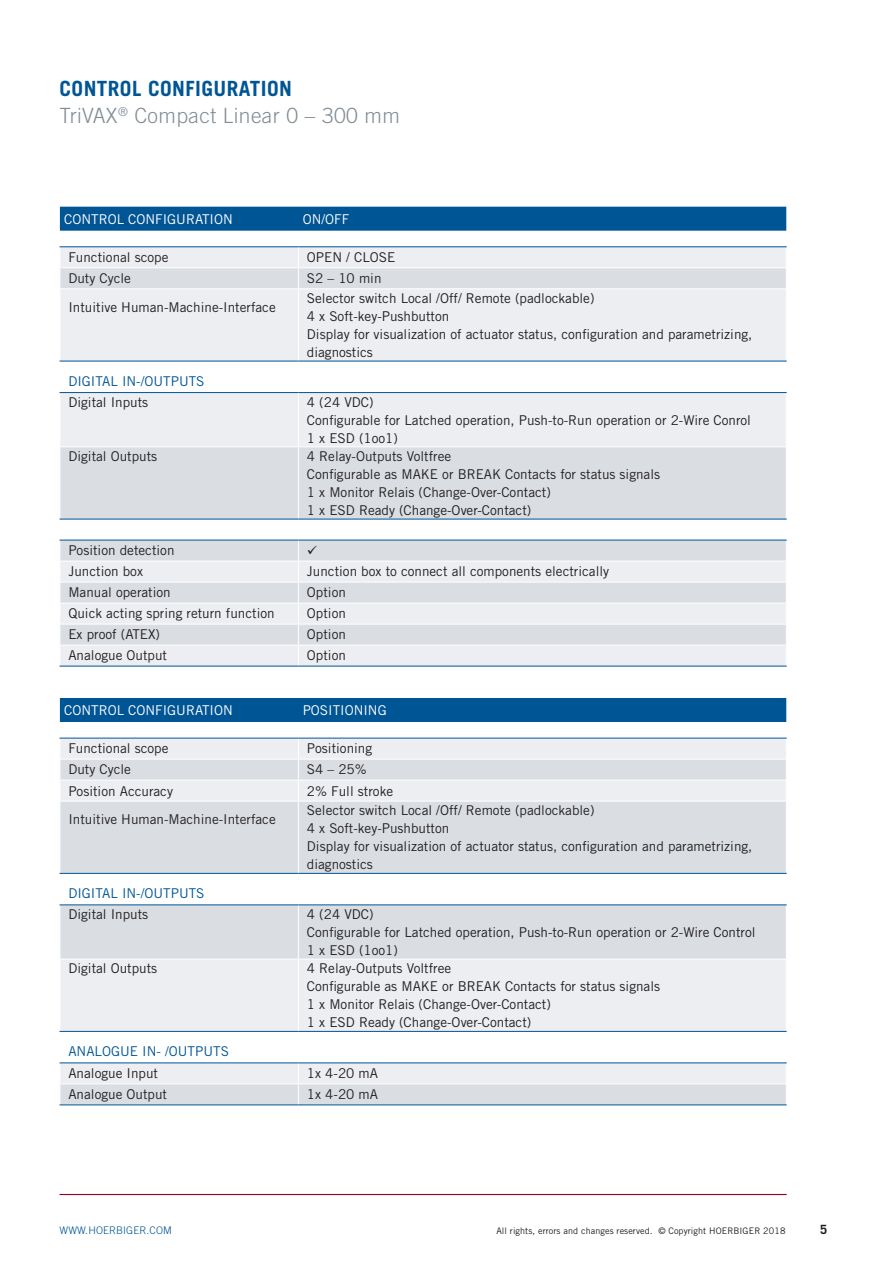
<style>
.page{position:relative;width:893px;height:1263px;background:#fff}
.page>*{position:absolute;margin:0;border:0;box-sizing:border-box;transform-origin:0 0}
.t1{font:300 21px/27px "Trade Gothic LT Std";letter-spacing:.02em;color:#808c96}
.t2{font:700 21px "Trade Gothic LT Std";letter-spacing:.02em;color:#005595}
.t3{font:13.5px/18px "Trade Gothic LT Std";color:#231f20}
.t4{font:13.5px "Trade Gothic LT Std";color:#fff}
.t5{font:13.5px "Trade Gothic LT Std";color:#005595}
.t6{font:700 12.75px "Trade Gothic LT Std";color:#231f20}
.t7{font:300 10.5px "Trade Gothic LT Std";letter-spacing:.01em;color:#005595}
.t8{font:9px "Trade Gothic LT Std";letter-spacing:.01em;color:#231f20}
.s1{font-weight:700;color:#005595}
</style>
<div class="page">
<hr style="left:60px;top:1194px;width:727px;height:1px;background:#900126">
<div style="left:60px;top:207px;width:726px;height:24px;background:#005595"></div>
<div style="left:61px;top:247px;width:725px;height:419px;background:#eceef1"></div>
<svg style="left:60px;top:268px;width:726px;height:377px;background:#e6e9ec"></svg>
<hr style="left:60px;top:267px;width:238px;height:1px;background:#fff">
<svg style="left:60px;top:247px;width:1px;height:41px"></svg>
<hr style="left:298px;top:267px;width:489px;height:1px;background:#fff">
<hr style="left:60px;top:288px;width:238px;height:1px;background:#fff">
<hr style="left:60px;top:289px;width:1px;height:72px;background:#fff">
<hr style="left:298px;top:288px;width:489px;height:1px;background:#fff">
<hr style="left:60px;top:393px;width:1px;height:53px;background:#fff">
<hr style="left:60px;top:446px;width:238px;height:1px;background:#fff">
<hr style="left:60px;top:447px;width:1px;height:72px;background:#fff">
<hr style="left:298px;top:446px;width:489px;height:1px;background:#fff">
<hr style="left:60px;top:561px;width:238px;height:1px;background:#fff">
<hr style="left:298px;top:561px;width:489px;height:1px;background:#fff">
<hr style="left:60px;top:582px;width:238px;height:1px;background:#fff">
<hr style="left:298px;top:582px;width:489px;height:1px;background:#fff">
<hr style="left:60px;top:603px;width:238px;height:1px;background:#fff">
<hr style="left:298px;top:603px;width:489px;height:1px;background:#fff">
<hr style="left:60px;top:624px;width:238px;height:1px;background:#fff">
<hr style="left:298px;top:624px;width:489px;height:1px;background:#fff">
<hr style="left:60px;top:645px;width:238px;height:1px;background:#fff">
<svg style="left:60px;top:541px;width:1px;height:125px"></svg>
<hr style="left:298px;top:645px;width:489px;height:1px;background:#fff">
<svg style="left:298px;top:247px;width:1px;height:41px"></svg>
<hr style="left:298px;top:289px;width:1px;height:72px;background:#fff">
<hr style="left:298px;top:393px;width:1px;height:53px;background:#fff">
<hr style="left:298px;top:447px;width:1px;height:72px;background:#fff">
<svg style="left:298px;top:541px;width:1px;height:125px"></svg>
<hr style="left:60px;top:246px;width:238px;height:1px;background:#005595">
<hr style="left:298px;top:246px;width:489px;height:1px;background:#005595">
<hr style="left:60px;top:666px;width:238px;height:1px;background:#005595">
<hr style="left:298px;top:666px;width:489px;height:1px;background:#005595">
<hr style="left:60px;top:540px;width:238px;height:1px;background:#005595">
<hr style="left:298px;top:540px;width:489px;height:1px;background:#005595">
<hr style="left:60px;top:361px;width:238px;height:1px;background:#005595">
<hr style="left:298px;top:361px;width:489px;height:1px;background:#005595">
<hr style="left:60px;top:392px;width:238px;height:1px;background:#005595">
<hr style="left:298px;top:392px;width:489px;height:1px;background:#005595">
<hr style="left:60px;top:519px;width:238px;height:1px;background:#005595">
<hr style="left:298px;top:519px;width:489px;height:1px;background:#005595">
<div style="left:60px;top:698px;width:726px;height:24px;background:#005595"></div>
<div style="left:61px;top:739px;width:725px;height:20px;background:#eceef1"></div>
<svg style="left:61px;top:760px;width:725px;height:344px"></svg>
<hr style="left:60px;top:780px;width:238px;height:1px;background:#fff">
<svg style="left:60px;top:739px;width:1px;height:61px"></svg>
<hr style="left:298px;top:780px;width:489px;height:1px;background:#fff">
<hr style="left:60px;top:801px;width:238px;height:1px;background:#fff">
<hr style="left:298px;top:801px;width:489px;height:1px;background:#fff">
<hr style="left:60px;top:959px;width:238px;height:1px;background:#fff">
<hr style="left:298px;top:959px;width:489px;height:1px;background:#fff">
<hr style="left:60px;top:1083px;width:238px;height:1px;background:#fff">
<svg style="left:60px;top:1063px;width:1px;height:41px"></svg>
<hr style="left:298px;top:1083px;width:489px;height:1px;background:#fff">
<svg style="left:298px;top:739px;width:1px;height:62px"></svg>
<hr style="left:298px;top:801px;width:1px;height:72px;background:#fff">
<hr style="left:298px;top:905px;width:1px;height:54px;background:#fff">
<hr style="left:298px;top:959px;width:1px;height:72px;background:#fff">
<svg style="left:298px;top:1063px;width:1px;height:41px"></svg>
<hr style="left:60px;top:738px;width:238px;height:1px;background:#005595">
<hr style="left:298px;top:738px;width:489px;height:1px;background:#005595">
<hr style="left:60px;top:873px;width:238px;height:1px;background:#005595">
<hr style="left:298px;top:873px;width:489px;height:1px;background:#005595">
<hr style="left:60px;top:904px;width:238px;height:1px;background:#005595">
<hr style="left:298px;top:904px;width:489px;height:1px;background:#005595">
<hr style="left:60px;top:1031px;width:238px;height:1px;background:#005595">
<hr style="left:298px;top:1031px;width:489px;height:1px;background:#005595">
<hr style="left:60px;top:1062px;width:238px;height:1px;background:#005595">
<hr style="left:298px;top:1062px;width:489px;height:1px;background:#005595">
<hr style="left:60px;top:1104px;width:238px;height:1px;background:#005595">
<hr style="left:298px;top:1104px;width:489px;height:1px;background:#005595">
<svg style="left:308px;top:545px;width:9px;height:9px"></svg>
<h1 class="t2" style="left:60px;top:76px;width:191px">CONTROL CONFIGURATIO</h1>
<h1 class="t1" style="left:60px;top:75px;width:342px;text-indent:220px"><span class="s1">N<br></span>TriVAX<sup>®</sup> Compact Linear 0 – 300 mm</h1>
<p class="t4" style="left:64px;top:211px;width:37px">Contro</p>
<p class="t4" style="left:117px;top:211px;width:78px">l Configuratio</p>
<p class="t4" style="left:223px;top:211px;width:11px">n</p>
<p class="t4" style="left:303px;top:211px;width:48px">On/Off</p>
<p class="t3" style="left:68px;top:248px;width:102px">Functional scope</p>
<p class="t3" style="left:307px;top:248px;width:90px">OPEN / CLOSE</p>
<p class="t3" style="left:68px;top:269px;width:64px">Duty Cycle</p>
<p class="t3" style="left:307px;top:269px;width:76px">S2 – 10 min</p>
<p class="t3" style="left:68px;top:298px;width:209px">Intuitive Human-Machine-Interface</p>
<p class="t3" style="left:307px;top:289px;width:447px">Selector switch Local /Off/ Remote (padlockable)<br>4 x Soft-key-Pushbutton<br>Display for visualization of actuator status, configuration and parametrizing, diagnostics</p>
<p class="t5" style="left:68px;top:373px;width:8px">Digita</p>
<p class="t5" style="left:110px;top:373px;width:96px">l In-/Outputs</p>
<p class="t3" style="left:68px;top:393px;width:81px">Digital Inputs</p>
<p class="t3" style="left:307px;top:393px;width:446px">4 (24 VDC)<br>Configurable for Latched operation, Push-to-Run operation or 2-Wire Conrol<br>1 x ESD (1oo1)</p>
<p class="t3" style="left:68px;top:447px;width:90px">Digital Outputs</p>
<p class="t3" style="left:307px;top:447px;width:355px">4 Relay-Outputs Voltfree<br>Configurable as MAK E or BREAK Contacts for status signals 1 x M onitor Relais (Change-Over-Contact)<br>1 x ESD Ready (Change-Over-Contact)</p>
<p class="t3" style="left:68px;top:541px;width:108px">Position detection</p>
<p class="t3" style="left:68px;top:562px;width:76px">Junction box</p>
<p class="t3" style="left:307px;top:562px;width:304px">Junction box to connect all components electrically</p>
<p class="t3" style="left:68px;top:583px;width:104px">Manual operation</p>
<p class="t3" style="left:307px;top:583px;width:41px">Option</p>
<p class="t3" style="left:68px;top:604px;width:208px">Quick acting spring return function</p>
<p class="t3" style="left:307px;top:604px;width:41px">Option</p>
<p class="t3" style="left:68px;top:625px;width:93px">Ex proof (ATEX)</p>
<p class="t3" style="left:307px;top:625px;width:41px">Option</p>
<p class="t3" style="left:68px;top:646px;width:100px">Analogue Output</p>
<p class="t3" style="left:307px;top:646px;width:41px">Option</p>
<p class="t4" style="left:64px;top:702px;width:37px">Contro</p>
<p class="t4" style="left:117px;top:702px;width:78px">l Configuratio</p>
<p class="t4" style="left:223px;top:702px;width:11px">n</p>
<p class="t4" style="left:303px;top:702px;width:33px">Positio</p>
<p class="t4" style="left:354px;top:702px;width:32px">ning</p>
<p class="t3" style="left:68px;top:739px;width:102px">Functional scope</p>
<p class="t3" style="left:307px;top:739px;width:67px">Positioning</p>
<p class="t3" style="left:68px;top:760px;width:64px">Duty Cycle</p>
<p class="t3" style="left:307px;top:760px;width:61px">S4 – 25%</p>
<p class="t3" style="left:68px;top:781px;width:106px">Position Accuracy</p>
<p class="t3" style="left:307px;top:781px;width:88px">2% Full stroke</p>
<p class="t3" style="left:68px;top:810px;width:209px">Intuitive Human-Machine-Interface</p>
<p class="t3" style="left:307px;top:801px;width:447px">Selector switch Local /Off/ Remote (padlockable)<br>4 x Soft-key-Pushbutton<br>Display for visualization of actuator status, configuration and parametrizing, diagnostics</p>
<p class="t5" style="left:68px;top:885px;width:8px">Digita</p>
<p class="t5" style="left:110px;top:885px;width:96px">l In-/Outputs</p>
<p class="t3" style="left:68px;top:905px;width:81px">Digital Inputs</p>
<p class="t3" style="left:307px;top:905px;width:450px">4 (24 VDC)<br>Configurable for Latched operation, Push-to-Run operation or 2-Wire Control<br>1 x ESD (1oo1)</p>
<p class="t3" style="left:68px;top:959px;width:90px">Digital Outputs</p>
<p class="t3" style="left:307px;top:959px;width:355px">4 Relay-Outputs Voltfree<br>Configurable as MAK E or BREAK Contacts for status signals 1 x M onitor Relais (Change-Over-Contact)<br>1 x ESD Ready (Change-Over-Contact)</p>
<p class="t5" style="left:68px;top:1043px;width:162px">Analog ue i n- /Outputs</p>
<p class="t3" style="left:68px;top:1064px;width:91px">Analogue Input</p>
<p class="t3" style="left:307px;top:1064px;width:73px">1x 4-20 mA</p>
<p class="t3" style="left:68px;top:1085px;width:100px">Analogue Output</p>
<p class="t3" style="left:307px;top:1085px;width:73px">1x 4-20 mA</p>
<p class="t7" style="left:60px;top:1224px;width:114px">www.hoerbiger.com</p>
<p class="t8" style="left:496px;top:1226px;width:291px">All rights, errors and changes reserved. © Copyright HOERBIGER 2018</p>
<p class="t6" style="left:820px;top:1222px;width:9px">5</p>
</div>
